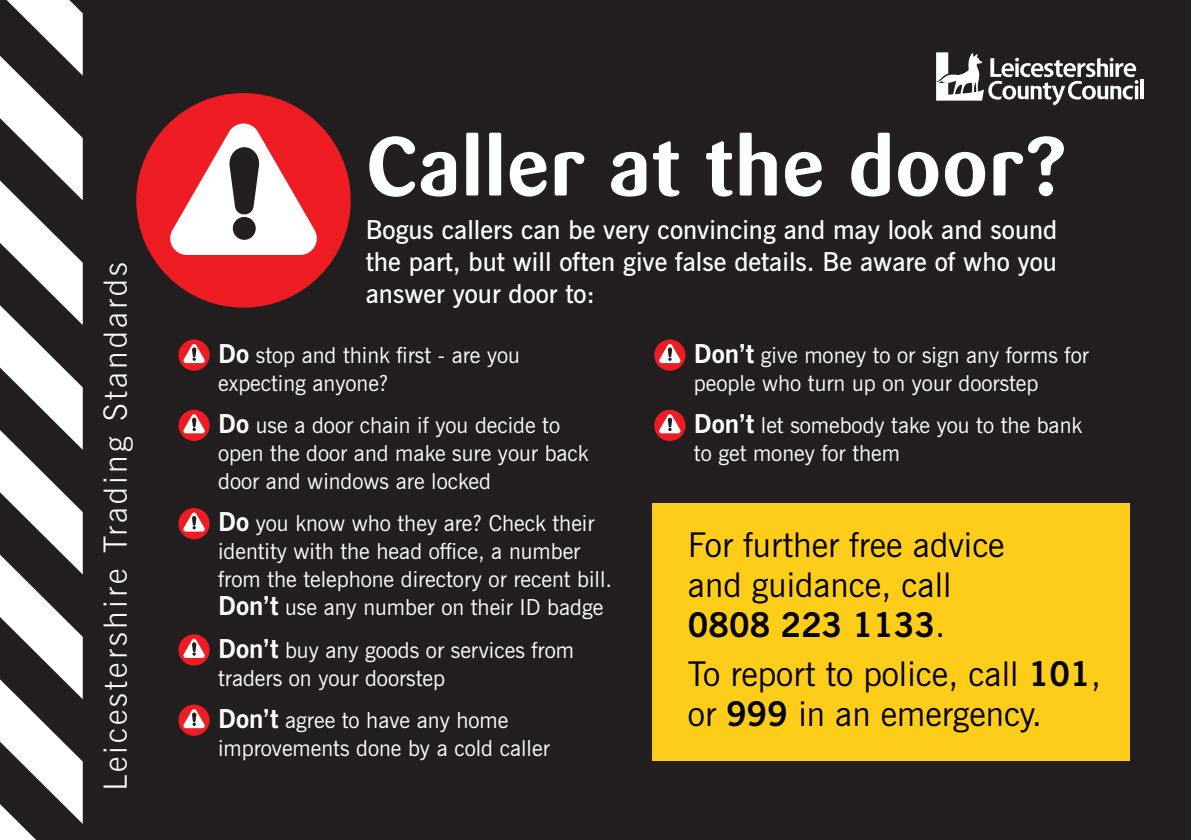
<style>
.page{position:relative;width:1191px;height:840px;background:#fff}
.page>*{position:absolute;margin:0;border:0;box-sizing:border-box;transform-origin:0 0}
.t1{font:700 82px "Sari";color:#fff}
.t2{font:34px/40px "News Gothic BT";color:#000}
.t3{font:300 32px "News Gothic BT";letter-spacing:.1em;color:#fff}
.t4{font:600 26px/32px "News Gothic BT";color:#fff;text-align:justify}
.t5{font:22px/28px "News Gothic BT";color:#fff}
.s1{font-weight:700;font-size:26px}
.s2{font-weight:700}
</style>
<div class="page">
<div style="left:0;top:0;width:1191px;height:839px;background:#231f20"></div>
<svg style="left:0;top:0;width:83px;height:839px"></svg>
<svg style="left:178px;top:339px;width:32px;height:31px"></svg>
<svg style="left:183px;top:343px;width:22px;height:20px"></svg>
<svg style="left:178px;top:409px;width:32px;height:32px"></svg>
<svg style="left:183px;top:413px;width:22px;height:20px"></svg>
<svg style="left:178px;top:507px;width:32px;height:32px"></svg>
<svg style="left:183px;top:512px;width:22px;height:19px"></svg>
<svg style="left:178px;top:634px;width:32px;height:31px"></svg>
<svg style="left:183px;top:638px;width:22px;height:19px"></svg>
<svg style="left:178px;top:704px;width:32px;height:31px"></svg>
<svg style="left:183px;top:708px;width:22px;height:19px"></svg>
<hr style="left:1140px;top:80px;width:3px;height:19px;background:#fff">
<svg style="left:936px;top:52px;width:202px;height:53px"></svg>
<div style="left:136px;top:93px;width:215px;height:214px;background:#ee1d23;border-radius:50%"></div>
<svg style="left:166px;top:121px;width:155px;height:134px"></svg>
<div style="left:654px;top:339px;width:31px;height:31px;background:#ee1d23;border-radius:50%"></div>
<svg style="left:658px;top:343px;width:23px;height:20px"></svg>
<svg style="left:654px;top:409px;width:31px;height:32px"></svg>
<svg style="left:658px;top:413px;width:23px;height:20px"></svg>
<div style="left:652px;top:503px;width:477px;height:257px;background:#fecd19"></div>
<p class="t3" style="left:96px;top:790px;width:530px;rotate:-90deg">Leicestershire Trading Standards</p>
<h1 class="t1" style="left:366px;top:118px;width:703px">Caller at the door?</h1>
<p class="t4" style="left:366px;top:213px;width:693px">Bogus callers can be very convincing and may look and sound the part, but will often give false details. Be aware of who you answer your door to:</p>
<p class="t5" style="left:694px;top:340px;width:396px"><span class="s1">Don’t</span> give money to or sign any forms for people who turn up on your doorstep</p>
<p class="t5" style="left:694px;top:411px;width:390px"><span class="s1">Don’t</span> let somebody take you to the bank to get money for them</p>
<p class="t5" style="left:218px;top:340px;width:303px"><span class="s1">Do</span> stop and think first - are you expecting anyone?</p>
<p class="t5" style="left:218px;top:411px;width:372px"><span class="s1">Do</span> use a door chain if you decide to open the door and make sure your back door and windows are locked</p>
<p class="t5" style="left:218px;top:509px;width:395px"><span class="s1">Do</span> you know who they are? Check their identity with the head office, a number from the telephone directory or recent bill.<br><span class="s1">Don’t</span> use any number on their ID badge</p>
<p class="t5" style="left:218px;top:635px;width:357px"><span class="s1">Don’t</span> buy any goods or services from traders on your doorstep</p>
<p class="t5" style="left:218px;top:705px;width:333px"><span class="s1">Don’t</span> agree to have any home improvements done by a cold caller</p>
<p class="t2" style="left:688px;top:524px;width:318px">For further free advice and guidance, call<br><span class="s2">0808 223 1133</span>.</p>
<p class="t2" style="left:688px;top:653px;width:414px">To report to police, call <span class="s2">101</span>, or <span class="s2">999</span> in an emergency.</p>
</div>
